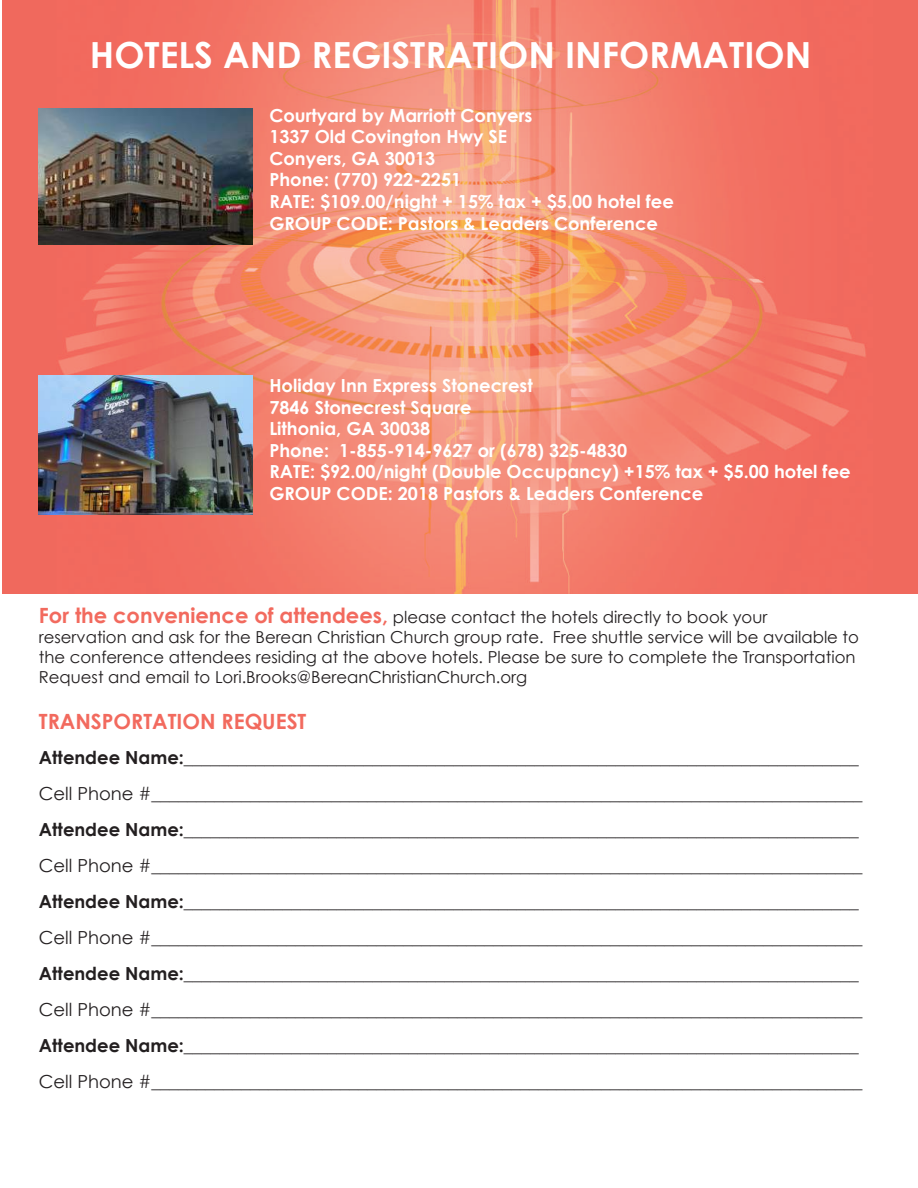
<style>
.page{position:relative;width:918px;height:1188px;background:#fff}
.page>*{position:absolute;margin:0;border:0;box-sizing:border-box;transform-origin:0 0}
.t1{font:700 36px "Century Gothic";color:#fff}
.t2{font:700 21px "Century Gothic";color:#f26a5e}
.t3{font:18px/36px "Century Gothic";color:#231f20}
.t4{font:700 18px/21.6px "Century Gothic";color:#fff}
.t5{font:16.5px/19.8px "Century Gothic";color:#231f20}
.s1{font-weight:700;font-size:21px;color:#f26a5e}
.s2{font-weight:700}
</style>
<div class="page">
<img style="left:3px;top:0;width:915px;height:594px">
<img style="left:39px;top:108px;width:214px;height:137px">
<img style="left:39px;top:376px;width:214px;height:139px">
<h1 class="t1" style="left:90px;top:32px;width:723px">HOTELS AND REGISTRATION INFORMATION</h1>
<p class="t4" style="left:269px;top:104px;width:406px">Courtyard by Marriott Conyers<br>1337 Old Covington Hwy SE<br>Conyers, GA 30013<br>Phone: (770) 922-2251<br>RATE: $109.00/night + 15% tax + $5.00 hotel fee<br>GROUP CODE: Pastors &amp; Leaders Conference</p>
<p class="t4" style="left:269px;top:374px;width:583px">Holiday Inn Express Stonecrest<br>7846 Stonecrest Square<br>Lithonia, GA 30038<br>Phone: 1-855-914-9627 or (678) 325-4830<br>RATE: $92.00/night (Double Occupancy) +15% tax + $5.00 hotel fee GROUP CODE: 2018 Pastors &amp; Leaders Conference</p>
<p class="t5" style="left:39px;top:607px;width:822px"><span class="s1">For the convenience of attendees,</span> please contact the hotels directly to book your reservation and ask for the Berean Christian Church group rate. Free shuttle service will be available to the conference attendees residing at the above hotels. Please be sure to complete the Transportation Request and email to Lori.Brooks@BereanChristianChurch.org</p>
<p class="t2" style="left:39px;top:709px;width:269px">TRANSPORTATION REQUEST</p>
<p class="t3" style="left:39px;top:739px;width:825px"><span class="s2">Attendee Name:</span>___________________________________________________________________________ Cell Phone #_______________________________________________________________________________ <span class="s2">Attendee Name:</span>___________________________________________________________________________ Cell Phone #_______________________________________________________________________________ <span class="s2">Attendee Name:</span>___________________________________________________________________________ Cell Phone #_______________________________________________________________________________ <span class="s2">Attendee Name:</span>___________________________________________________________________________ Cell Phone #_______________________________________________________________________________ <span class="s2">Attendee Name:</span>___________________________________________________________________________ Cell Phone #_______________________________________________________________________________</p>
</div>
